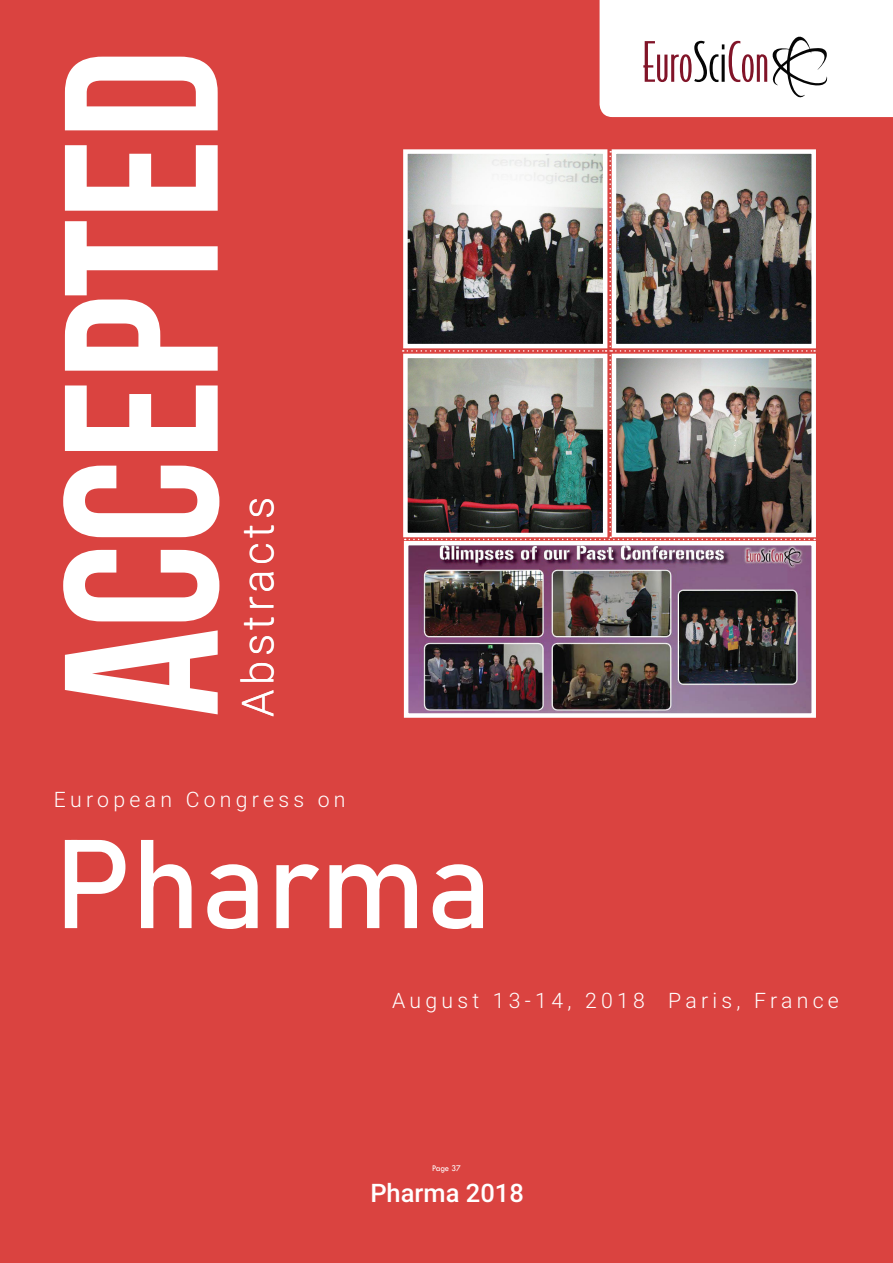
<style>
.page{position:relative;width:893px;height:1263px;background:#da4340}
.page>*{position:absolute;margin:0;border:0;box-sizing:border-box;transform-origin:0 0}
.t1{font:218.25px "Bebas Neue";color:#fff}
.t2{font:124.2px "Bahnschrift 400 100";color:#fff}
.t3{font:300 43.95px "Roboto";letter-spacing:.1em;color:#fff}
.t4{font:500 25.5px "Roboto";color:#fff}
.t5{font:300 21.3px "Roboto";letter-spacing:.2em;color:#fff}
.t6{font:9px "Tw Cen";letter-spacing:-.02em;color:#fff;scale:.95 1}
</style>
<div class="page">
<svg style="left:600px;top:0;width:293px;height:117px;background:#f3f0f0"></svg>
<img style="left:409px;top:546px;width:402px;height:167px">
<div style="left:404px;top:541px;width:412px;height:177px;border:4px solid #fff"></div>
<img style="left:403px;top:151px;width:412px;height:389px">
<p class="t1" style="left:23px;top:717px;width:668px;rotate:-90deg">Accepted</p>
<p class="t3" style="left:227px;top:717px;width:221px;rotate:-90deg">Abstracts</p>
<p class="t5" style="left:54px;top:784px;width:293px">European Congress on</p>
<h2 class="t2" style="left:54px;top:806px;width:440px">Pharma</h2>
<p class="t5" style="left:392px;top:986px;width:448px">August 13-14, 2018 Paris, France</p>
<p class="t6" style="left:432px;top:1162px;width:32px">Page 37</p>
<p class="t4" style="left:370px;top:1175px;width:155px">Pharma 2018</p>
</div>
